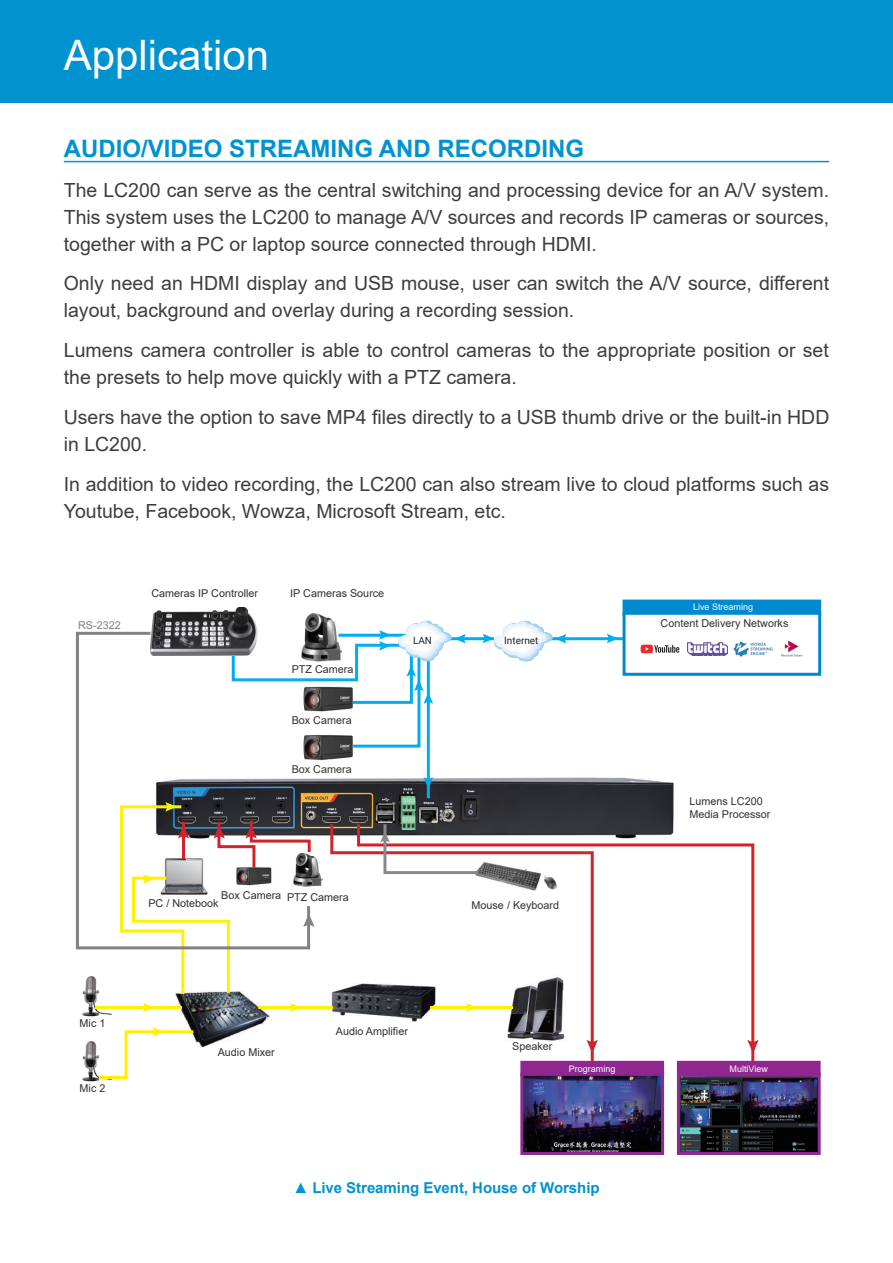
<style>
.page{position:relative;width:893px;height:1263px;background:#fff}
.page>*{position:absolute;margin:0;border:0;box-sizing:border-box;transform-origin:0 0}
.Accessory-feature{font:42px "Arial";color:#fff}
.Accessory-feature-2{font:700 24px "Arial";color:#0093d0}
.Accessory-feature-3{font:19.5px/27px "Arial";color:#3e3e3f}
.Accessory-feature-4{font:700 15px "Arial";letter-spacing:-.005em;color:#0093d0}
.Accessory-feature-5{font:10.8px "Arial";color:#312f30}
.Accessory-feature-6{font:10.8px "Arial";color:#808285}
.t1{font:10.05px "Roboto";color:#231f20}
.Accessory-feature-7{font:9px "Arial";color:#fff}
</style>
<div class="page">
<div style="left:0;top:0;width:893px;height:102px;background:#0093d0"></div>
<img style="left:305px;top:613px;width:28px;height:8px">
<hr style="left:64px;top:161px;width:765px;height:1px;background:#0093d0">
<img style="left:312px;top:765px;width:362px;height:71px">
<hr style="left:427px;top:650px;width:3px;height:148px;background:#00aeef">
<img style="left:312px;top:749px;width:41px;height:12px">
<img style="left:312px;top:765px;width:50px;height:3px">
<svg style="left:607px;top:634px;width:11px;height:9px"></svg>
<svg style="left:424px;top:777px;width:9px;height:11px"></svg>
<hr style="left:442px;top:637px;width:52px;height:3px;background:#00aeef">
<hr style="left:549px;top:637px;width:75px;height:3px;background:#00aeef">
<svg style="left:483px;top:621px;width:83px;height:40px"></svg>
<svg style="left:756px;top:1040px;width:3px;height:6px"></svg>
<img style="left:151px;top:607px;width:103px;height:23px">
<svg style="left:230px;top:621px;width:236px;height:128px"></svg>
<img style="left:176px;top:997px;width:94px;height:51px">
<hr style="left:258px;top:1006px;width:75px;height:3px;background:#fff101">
<img style="left:82px;top:976px;width:29px;height:41px">
<img style="left:82px;top:1041px;width:17px;height:41px">
<svg style="left:76px;top:630px;width:236px;height:320px"></svg>
<svg style="left:329px;top:821px;width:427px;height:297px"></svg>
<img style="left:681px;top:1077px;width:136px;height:74px">
<div style="left:678px;top:1062px;width:141px;height:13px;background:#90268f"></div>
<div style="left:677px;top:1061px;width:144px;height:15px;border:3px solid #90268f"></div>
<div style="left:677px;top:1073px;width:144px;height:82px;border:3px solid #90268f"></div>
<div style="left:624px;top:601px;width:196px;height:13px;background:#0089cf"></div>
<div style="left:623px;top:599px;width:198px;height:16px;border:3px solid #0089cf"></div>
<div style="left:623px;top:612px;width:198px;height:64px;border:3px solid #0089cf"></div>
<hr style="left:95px;top:1006px;width:87px;height:3px;background:#fff101">
<svg style="left:119px;top:802px;width:196px;height:195px"></svg>
<hr style="left:182px;top:822px;width:3px;height:36px;background:#d1232a">
<img style="left:293px;top:853px;width:30px;height:34px">
<div style="left:522px;top:1062px;width:141px;height:13px;background:#90268f"></div>
<div style="left:520px;top:1061px;width:144px;height:15px;border:3px solid #90268f"></div>
<img style="left:524px;top:1077px;width:136px;height:74px">
<div style="left:520px;top:1073px;width:144px;height:82px;border:3px solid #90268f"></div>
<svg style="left:290px;top:1003px;width:8px;height:9px"></svg>
<svg style="left:466px;top:1003px;width:11px;height:9px"></svg>
<svg style="left:96px;top:1027px;width:100px;height:53px"></svg>
<svg style="left:143px;top:1003px;width:8px;height:9px"></svg>
<svg style="left:380px;top:821px;width:101px;height:55px"></svg>
<img style="left:734px;top:641px;width:39px;height:16px">
<svg style="left:641px;top:645px;width:38px;height:8px"></svg>
<img style="left:688px;top:642px;width:39px;height:13px">
<img style="left:781px;top:640px;width:22px;height:17px">
<p class="Accessory-feature" style="left:64px;top:26px;width:207px">Application</p>
<p class="Accessory-feature-2" style="left:64px;top:131px;width:522px">AUDIO/VIDEO STREAMING AND RECORDING</p>
<p class="Accessory-feature-3" style="left:64px;top:176px;width:767px;text-align:justify">The LC200 can serve as the central switching and processing device for an A/V system.<br>This system uses the LC200 to manage A/V sources and records IP cameras or sources, together with a PC or laptop source connected through HDMI.</p>
<p class="Accessory-feature-3" style="left:64px;top:270px;width:767px">Only need an HDMI display and USB mouse, user can switch the A/V source, different layout, background and overlay during a recording session.</p>
<p class="Accessory-feature-3" style="left:64px;top:337px;width:767px">Lumens camera controller is able to control cameras to the appropriate position or set the presets to help move quickly with a PTZ camera.</p>
<p class="Accessory-feature-3" style="left:64px;top:403px;width:767px">Users have the option to save MP4 files directly to a USB thumb drive or the built-in HDD in LC200.</p>
<p class="Accessory-feature-3" style="left:64px;top:470px;width:767px">In addition to video recording, the LC200 can also stream live to cloud platforms such as<br>Youtube, Facebook, Wowza, Microsoft Stream, etc.</p>
<p class="Accessory-feature-6" style="left:78px;top:618px;width:44px">RS-2322</p>
<p class="Accessory-feature-5" style="left:151px;top:586px;width:108px">Cameras IP Controller</p>
<p class="Accessory-feature-5" style="left:290px;top:586px;width:96px">IP Cameras Source</p>
<p class="Accessory-feature-5" style="left:292px;top:662px;width:63px">PTZ Camera</p>
<p class="Accessory-feature-5" style="left:292px;top:713px;width:62px">Box Camera</p>
<p class="Accessory-feature-5" style="left:292px;top:761px;width:62px">Box Camera</p>
<p class="t1" style="left:413px;top:633px;width:21px">LAN</p>
<p class="t1" style="left:504px;top:633px;width:36px">Internet</p>
<p class="Accessory-feature-5" style="left:80px;top:1016px;width:27px">Mic 1</p>
<p class="Accessory-feature-5" style="left:80px;top:1081px;width:27px">Mic 2</p>
<p class="Accessory-feature-5" style="left:221px;top:888px;width:62px">Box Camera</p>
<p class="Accessory-feature-5" style="left:287px;top:889px;width:63px">PTZ Camera</p>
<p class="Accessory-feature-5" style="left:148px;top:896px;width:72px">PC / Notebook</p>
<p class="Accessory-feature-5" style="left:472px;top:898px;width:89px">Mouse / Keyboard</p>
<p class="Accessory-feature-5" style="left:218px;top:1045px;width:59px">Audio Mixer</p>
<p class="Accessory-feature-5" style="left:336px;top:1024px;width:74px">Audio Amplifier</p>
<p class="Accessory-feature-5" style="left:512px;top:1039px;width:42px">Speaker</p>
<p class="Accessory-feature-7" style="left:569px;top:1062px;width:48px">Programing</p>
<p class="Accessory-feature-4" style="left:293px;top:1177px;width:308px">▲ Live Streaming Event, House of Worship</p>
<p class="Accessory-feature-7" style="left:693px;top:601px;width:62px">Live Streaming</p>
<p class="Accessory-feature-5" style="left:661px;top:616px;width:129px">Content Delivery Networks</p>
<p class="Accessory-feature-5" style="left:689px;top:794px;width:75px">Lumens LC200</p>
<p class="Accessory-feature-5" style="left:689px;top:807px;width:83px">Media Processor</p>
<p class="Accessory-feature-7" style="left:730px;top:1062px;width:40px">MultiView</p>
</div>
